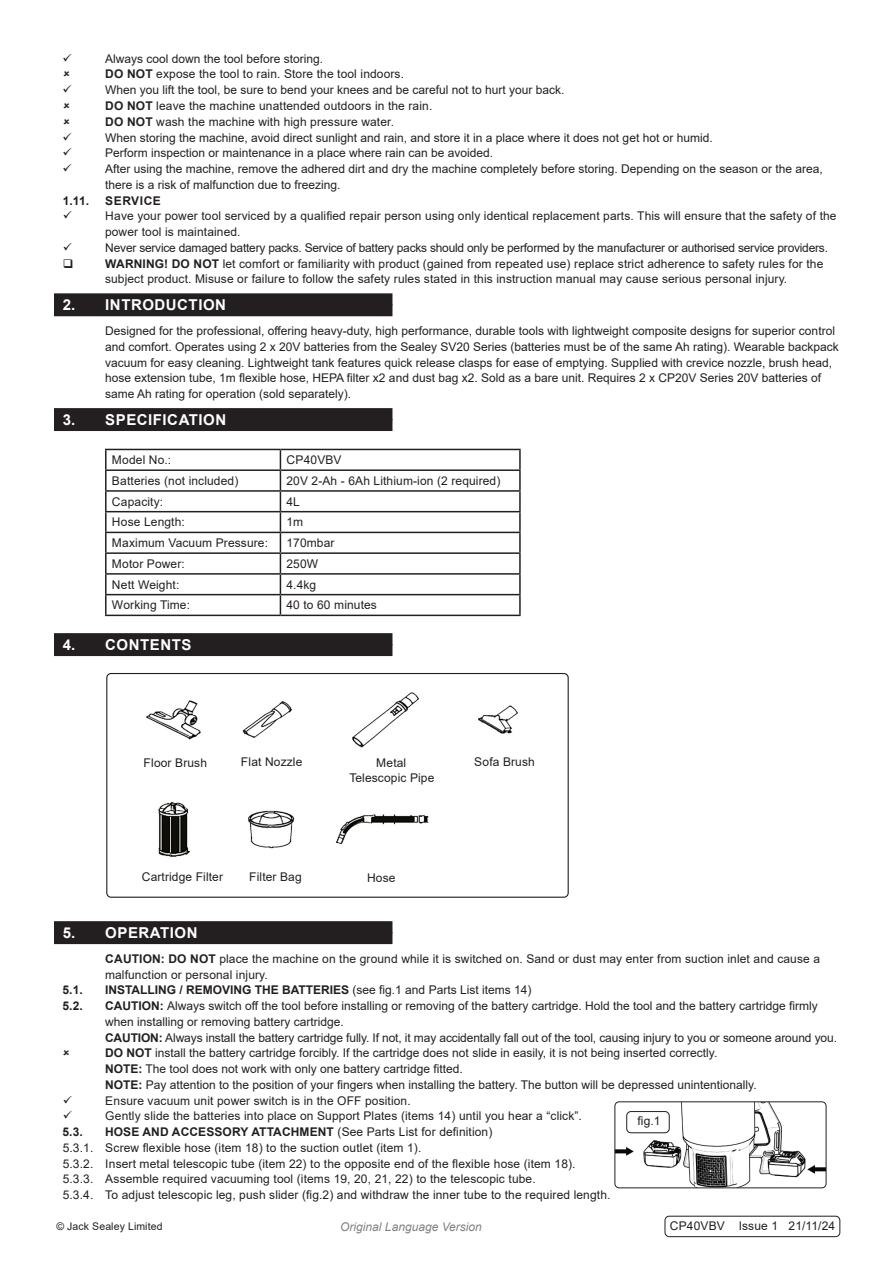
<style>
.page{position:relative;width:893px;height:1263px;background:#fff}
.page>*{position:absolute;margin:0;border:0;box-sizing:border-box;transform-origin:0 0}
.t1{font:700 15px "Arial";letter-spacing:.035em;color:#fff}
.Body__Tabbed{font:12px/15.8px "Arial";color:#231f20}
.Body{font:12px/15.8px "Arial";letter-spacing:.01em;color:#231f20;text-align:center}
.Body__Tabbed-2{font:12px "Arial";letter-spacing:-.02em;color:#231f20}
.t2{font:700 12px "Arial";color:#231f20}
.t3{font:italic 12px "Arial";color:#808285}
.t4{font:700 12px "Arial";letter-spacing:.045em;color:#231f20}
.Body-2{font:10.5px "Arial";letter-spacing:.01em;color:#231f20}
.s1{font-weight:700}
.s2{font-weight:400}
</style>
<div class="page">
<div style="left:54px;top:304px;width:338px;height:12px;background:#231f20"></div>
<div style="left:54px;top:293px;width:338px;height:12px;background:#231f20"></div>
<div style="left:54px;top:419px;width:338px;height:12px;background:#231f20"></div>
<div style="left:54px;top:408px;width:338px;height:12px;background:#231f20"></div>
<div style="left:54px;top:644px;width:338px;height:12px;background:#231f20"></div>
<div style="left:54px;top:633px;width:338px;height:12px;background:#231f20"></div>
<div style="left:54px;top:932px;width:338px;height:12px;background:#231f20"></div>
<div style="left:54px;top:921px;width:338px;height:12px;background:#231f20"></div>
<hr style="left:105px;top:449px;width:175px;height:1px;background:#231f20">
<hr style="left:280px;top:449px;width:241px;height:1px;background:#231f20">
<hr style="left:105px;top:469px;width:175px;height:2px;background:#231f20">
<hr style="left:280px;top:469px;width:241px;height:2px;background:#231f20">
<hr style="left:105px;top:490px;width:175px;height:2px;background:#231f20">
<svg style="left:105px;top:450px;width:2px;height:61px"></svg>
<hr style="left:280px;top:490px;width:241px;height:2px;background:#231f20">
<svg style="left:519px;top:450px;width:2px;height:61px"></svg>
<hr style="left:105px;top:511px;width:175px;height:1px;background:#231f20">
<hr style="left:105px;top:512px;width:2px;height:20px;background:#231f20">
<hr style="left:280px;top:511px;width:241px;height:1px;background:#231f20">
<hr style="left:519px;top:512px;width:2px;height:20px;background:#231f20">
<hr style="left:105px;top:532px;width:175px;height:1px;background:#231f20">
<hr style="left:280px;top:532px;width:241px;height:1px;background:#231f20">
<hr style="left:105px;top:552px;width:175px;height:2px;background:#231f20">
<hr style="left:280px;top:552px;width:241px;height:2px;background:#231f20">
<hr style="left:105px;top:573px;width:175px;height:2px;background:#231f20">
<svg style="left:105px;top:533px;width:2px;height:61px"></svg>
<hr style="left:280px;top:573px;width:241px;height:2px;background:#231f20">
<svg style="left:519px;top:533px;width:2px;height:61px"></svg>
<hr style="left:105px;top:594px;width:175px;height:1px;background:#231f20">
<hr style="left:105px;top:595px;width:2px;height:20px;background:#231f20">
<hr style="left:280px;top:594px;width:241px;height:1px;background:#231f20">
<svg style="left:280px;top:450px;width:1px;height:165px"></svg>
<hr style="left:519px;top:595px;width:2px;height:20px;background:#231f20">
<hr style="left:105px;top:615px;width:175px;height:1px;background:#231f20">
<hr style="left:280px;top:615px;width:241px;height:1px;background:#231f20">
<div style="left:665px;top:1216px;width:175px;height:21px;border:1px solid #231f20;border-radius:4px"></div>
<img style="left:146px;top:692px;width:372px;height:165px">
<div style="left:106px;top:673px;width:463px;height:225px;border:1px solid #231f20;border-radius:4px"></div>
<img style="left:616px;top:1102px;width:210px;height:86px">
<div style="left:614px;top:1101px;width:212px;height:87px;border:1px solid #231f20;border-radius:4px"></div>
<div style="left:626px;top:1111px;width:44px;height:22px;border:1px solid #231f20;border-radius:4px"></div>
<p class="Body__Tabbed" style="left:105px;top:51px;width:220px">Always cool down the tool before storing.</p>
<p class="Body__Tabbed" style="left:105px;top:66px;width:300px"><span class="s1">DO NOT</span> expose the tool to rain. Store the tool indoors.</p>
<p class="Body__Tabbed" style="left:105px;top:82px;width:461px">When you lift the tool, be sure to bend your knees and be careful not to hurt your back.</p>
<p class="Body__Tabbed" style="left:105px;top:98px;width:329px"><span class="s1">DO NOT</span> leave the machine unattended outdoors in the rain.</p>
<p class="Body__Tabbed" style="left:105px;top:114px;width:290px"><span class="s1">DO NOT</span> wash the machine with high pressure water.</p>
<p class="Body__Tabbed" style="left:105px;top:129px;width:609px">When storing the machine, avoid direct sunlight and rain, and store it in a place where it does not get hot or humid.</p>
<p class="Body__Tabbed" style="left:105px;top:145px;width:390px">Perform inspection or maintenance in a place where rain can be avoided.</p>
<p class="Body__Tabbed" style="left:105px;top:161px;width:719px">After using the machine, remove the adhered dirt and dry the machine completely before storing. Depending on the season or the area, there is a risk of malfunction due to freezing.</p>
<p class="t2" style="left:63px;top:192px;width:28px">1.11.</p>
<p class="t4" style="left:105px;top:192px;width:57px">SERVICE</p>
<p class="Body__Tabbed" style="left:105px;top:208px;width:733px">Have your power tool serviced by a qualified repair person using only identical replacement parts. This will ensure that the safety of the power tool is maintained.</p>
<p class="Body__Tabbed-2" style="left:105px;top:239px;width:724px">Never service damaged battery packs. Service of battery packs should only be performed by the manufacturer or authorised service providers.</p>
<p class="Body__Tabbed" style="left:105px;top:255px;width:720px"><span class="s1">WARNING! DO NOT</span> let comfort or familiarity with product (gained from repeated use) replace strict adherence to safety rules for the subject product. Misuse or failure to follow the safety rules stated in this instruction manual may cause serious personal injury.</p>
<p class="t1" style="left:63px;top:294px;width:165px">2. INTRODUCTION</p>
<p class="Body__Tabbed" style="left:105px;top:323px;width:735px">Designed for the professional, offering heavy-duty, high performance, durable tools with lightweight composite designs for superior control and comfort. Operates using 2 x 20V batteries from the Sealey SV20 Series (batteries must be of the same Ah rating). Wearable backpack vacuum for easy cleaning. Lightweight tank features quick release clasps for ease of emptying. Supplied with crevice nozzle, brush head, hose extension tube, 1m flexible hose, HEPA filter x2 and dust bag x2. Sold as a bare unit. Requires 2 x CP20V Series 20V batteries of same Ah rating for operation (sold separately).</p>
<p class="t1" style="left:63px;top:409px;width:165px">3. SPECIFICATION</p>
<p class="Body" style="left:112px;top:452px;width:61px">Model No.:</p>
<p class="Body" style="left:287px;top:452px;width:56px">CP40VBV</p>
<p class="Body" style="left:112px;top:473px;width:128px">Batteries (not included)</p>
<p class="Body" style="left:286px;top:473px;width:215px">20V 2-Ah - 6Ah Lithium-ion (2 required)</p>
<p class="Body" style="left:112px;top:493px;width:53px">Capacity:</p>
<p class="Body" style="left:286px;top:493px;width:15px">4L</p>
<p class="Body" style="left:112px;top:514px;width:74px">Hose Length:</p>
<p class="Body" style="left:286px;top:514px;width:18px">1m</p>
<p class="Body" style="left:112px;top:535px;width:158px">Maximum Vacuum Pressure:</p>
<p class="Body" style="left:286px;top:535px;width:50px">170mbar</p>
<p class="Body" style="left:112px;top:556px;width:74px">Motor Power:</p>
<p class="Body" style="left:286px;top:556px;width:33px">250W</p>
<p class="Body" style="left:112px;top:576px;width:69px">Nett Weight:</p>
<p class="Body" style="left:286px;top:576px;width:31px">4.4kg</p>
<p class="Body" style="left:112px;top:597px;width:80px">Working Time:</p>
<p class="Body" style="left:286px;top:597px;width:92px">40 to 60 minutes</p>
<p class="t1" style="left:63px;top:634px;width:130px">4. CONTENTS</p>
<p class="Body" style="left:144px;top:755px;width:65px">Floor Brush</p>
<p class="Body" style="left:241px;top:754px;width:63px">Flat Nozzle</p>
<p class="Body" style="left:349px;top:754px;width:87px">Metal<br>Telescopic Pipe</p>
<p class="Body" style="left:474px;top:754px;width:62px">Sofa Brush</p>
<p class="Body" style="left:142px;top:869px;width:83px">Cartridge Filter</p>
<p class="Body" style="left:249px;top:868px;width:54px">Filter Bag</p>
<p class="Body" style="left:367px;top:869px;width:30px">Hose</p>
<p class="t1" style="left:63px;top:922px;width:136px">5. OPERATION</p>
<p class="Body__Tabbed" style="left:105px;top:951px;width:717px"><span class="s1">CAUTION: DO NOT</span> place the machine on the ground while it is switched on. Sand or dust may enter from suction inlet and cause a malfunction or personal injury.</p>
<p class="t2" style="left:63px;top:982px;width:22px">5.1.</p>
<p class="t2" style="left:105px;top:982px;width:428px">INSTALLING / REMOVING THE BATTERIES <span class="s2">(see fig.1 and Parts List items 14)</span></p>
<p class="t2" style="left:63px;top:997px;width:22px">5.2.</p>
<p class="Body__Tabbed" style="left:105px;top:998px;width:714px"><span class="s1">CAUTION:</span> Always switch off the tool before installing or removing of the battery cartridge. Hold the tool and the battery cartridge firmly when installing or removing battery cartridge.</p>
<p class="Body__Tabbed" style="left:105px;top:1029px;width:733px"><span class="s1">CAUTION:</span> Always install the battery cartridge fully. If not, it may accidentally fall out of the tool, causing injury to you or someone around you.</p>
<p class="Body__Tabbed" style="left:105px;top:1045px;width:614px"><span class="s1">DO NOT</span> install the battery cartridge forcibly. If the cartridge does not slide in easily, it is not being inserted correctly.</p>
<p class="Body__Tabbed" style="left:105px;top:1061px;width:359px"><span class="s1">NOTE:</span> The tool does not work with only one battery cartridge fitted.</p>
<p class="Body__Tabbed" style="left:105px;top:1077px;width:653px"><span class="s1">NOTE:</span> Pay attention to the position of your fingers when installing the battery. The button will be depressed unintentionally.</p>
<p class="Body__Tabbed" style="left:105px;top:1092px;width:307px">Ensure vacuum unit power switch is in the OFF position.</p>
<p class="Body__Tabbed" style="left:105px;top:1108px;width:478px">Gently slide the batteries into place on Support Plates (items 14) until you hear a “click”.</p>
<p class="t2" style="left:63px;top:1123px;width:22px">5.3.</p>
<p class="Body__Tabbed" style="left:105px;top:1124px;width:389px"><span class="s1">HOSE AND ACCESSORY ATTACHMENT</span> (See Parts List for definition)</p>
<p class="Body__Tabbed" style="left:63px;top:1140px;width:360px">5.3.1. Screw flexible hose (item 18) to the suction outlet (item 1).</p>
<p class="Body__Tabbed" style="left:63px;top:1155px;width:514px">5.3.2. Insert metal telescopic tube (item 22) to the opposite end of the flexible hose (item 18).</p>
<p class="Body__Tabbed" style="left:63px;top:1171px;width:474px">5.3.3. Assemble required vacuuming tool (items 19, 20, 21, 22) to the telescopic tube.</p>
<p class="Body__Tabbed" style="left:63px;top:1187px;width:549px">5.3.4. To adjust telescopic leg, push slider (fig.2) and withdraw the inner tube to the required length.</p>
<p class="Body-2" style="left:56px;top:1219px;width:108px">© Jack Sealey Limited</p>
<p class="t3" style="left:340px;top:1219px;width:143px">Original Language Version</p>
<p class="Body" style="left:670px;top:1217px;width:167px">CP40VBV Issue 1 21/11/24</p>
<p class="Body" style="left:637px;top:1113px;width:25px">fig.1</p>
</div>
